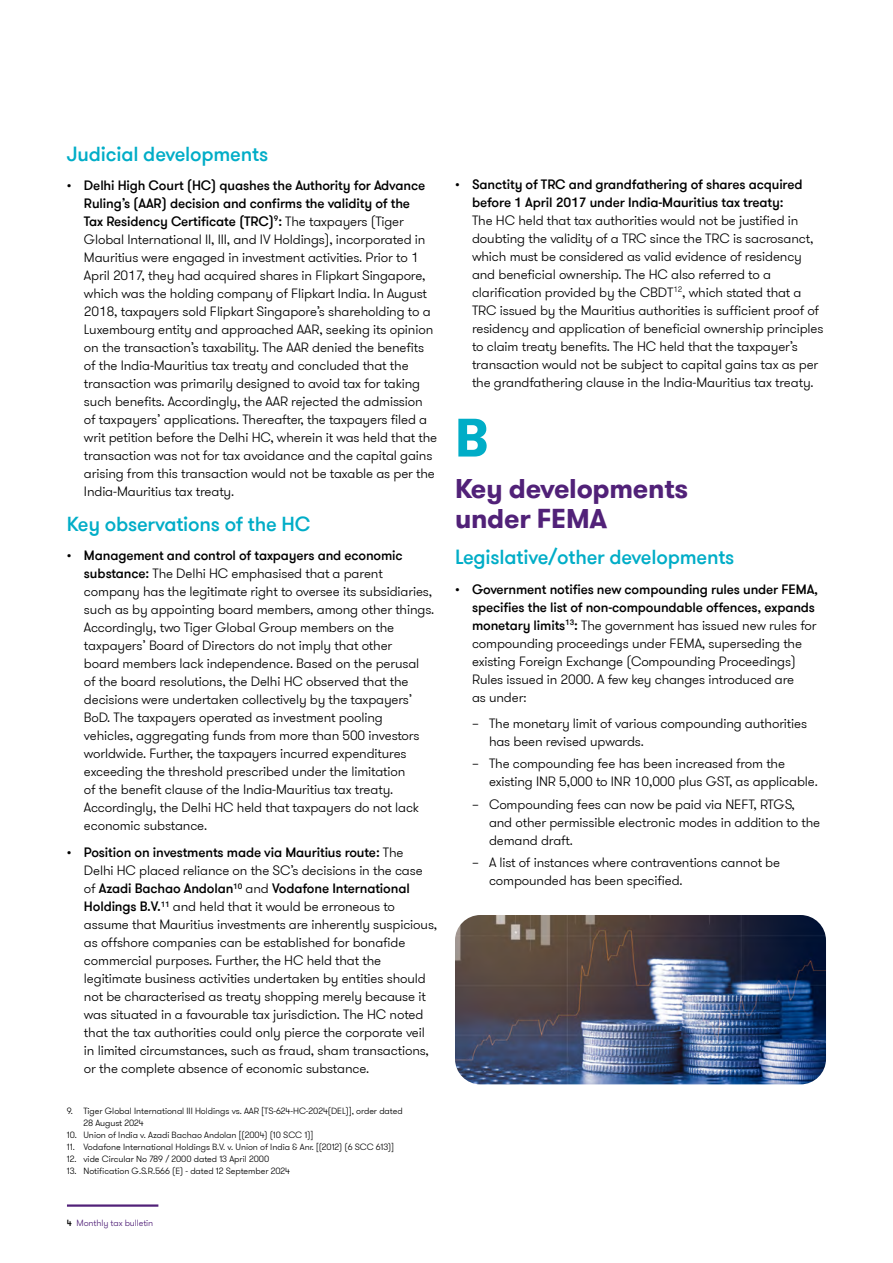
<style>
.page{position:relative;width:893px;height:1263px;background:#fff}
.page>*{position:absolute;margin:0;border:0;box-sizing:border-box;transform-origin:0 0}
.t1{font:700 54px "GT Walsheim Pro";color:#00adc7}
.t2{font:700 27px/30px "GT Walsheim Pro";letter-spacing:-.01em;color:#512178}
.t3{font:500 20.25px "GT Walsheim Pro";letter-spacing:-.01em;color:#00adc7}
.t4{font:300 13.5px/18px "GT Walsheim Pro";letter-spacing:-.01em;color:#000}
.t5{font:500 13.5px/18px "GT Walsheim Pro";letter-spacing:-.01em;color:#000;text-align:center}
.t6{font:300 9px/12px "GT Walsheim Pro";letter-spacing:-.005em;color:#000}
.t7{font:300 9px "GT Walsheim Pro";letter-spacing:-.01em;color:#512178}
.s1{font-weight:500}
.s2{font-weight:500;color:#000}
</style>
<div class="page">
<hr style="left:67px;top:1204px;width:91px;height:3px;background:#512178">
<img style="left:455px;top:915px;width:371px;height:169px">
<h3 class="t3" style="left:67px;top:141px;width:203px">Judicial developments</h3>
<p class="t4" style="left:84px;top:177px;width:355px;text-indent:-17px"><span class="s1">• Delhi High Court (HC) quashes the Authority for Advance Ruling’s (AAR) decision and confirms the validity of the<br>Tax Residency Certificate (TRC)</span><sup>9</sup><span class="s1">:</span> The taxpayers (Tiger Global International II, III, and IV Holdings), incorporated in Mauritius were engaged in investment activities. Prior to 1<br>April 2017, they had acquired shares in Flipkart Singapore, which was the holding company of Flipkart India. In August 2018, taxpayers sold Flipkart Singapore’s shareholding to a Luxembourg entity and approached AAR, seeking its opinion on the transaction’s taxability. The AAR denied the benefits of the India-Mauritius tax treaty and concluded that the transaction was primarily designed to avoid tax for taking such benefits. Accordingly, the AAR rejected the admission of taxpayers’ applications. Thereafter, the taxpayers filed a writ petition before the Delhi HC, wherein it was held that the transaction was not for tax avoidance and the capital gains arising from this transaction would not be taxable as per the India-Mauritius tax treaty.</p>
<h3 class="t3" style="left:67px;top:511px;width:245px">Key observations of the HC</h3>
<p class="t4" style="left:84px;top:547px;width:352px;text-indent:-17px"><span class="s1">• Management and control of taxpayers and economic substance:</span> The Delhi HC emphasised that a parent company has the legitimate right to oversee its subsidiaries, such as by appointing board members, among other things.<br>Accordingly, two Tiger Global Group members on the taxpayers’ Board of Directors do not imply that other<br>board members lack independence. Based on the perusal of the board resolutions, the Delhi HC observed that the decisions were undertaken collectively by the taxpayers’ BoD. The taxpayers operated as investment pooling vehicles, aggregating funds from more than 500 investors worldwide. Further, the taxpayers incurred expenditures exceeding the threshold prescribed under the limitation<br>of the benefit clause of the India-Mauritius tax treaty.<br>Accordingly, the Delhi HC held that taxpayers do not lack economic substance.</p>
<p class="t4" style="left:84px;top:843px;width:355px;text-indent:-17px"><span class="s1">• Position on investments made via Mauritius route:</span> The<br>Delhi HC placed reliance on the SC’s decisions in the case of <span class="s1">Azadi Bachao Andolan</span><sup>10</sup> and <span class="s1">Vodafone International Holdings B.V.</span><sup>11</sup> and held that it would be erroneous to assume that Mauritius investments are inherently suspicious, as offshore companies can be established for bonafide commercial purposes. Further, the HC held that the legitimate business activities undertaken by entities should not be characterised as treaty shopping merely because it was situated in a favourable tax jurisdiction. The HC noted that the tax authorities could only pierce the corporate veil in limited circumstances, such as fraud, sham transactions, or the complete absence of economic substance.</p>
<p class="t6" style="left:83px;top:1105px;width:321px;text-indent:-16px">9. Tiger Global International III Holdings vs. AAR [TS-624-HC-2024(DEL)], order dated<br>28 August 2024</p>
<p class="t6" style="left:67px;top:1129px;width:248px">10. Union of India v. Azadi Bachao Andolan [(2004) (10 SCC 1)]</p>
<p class="t6" style="left:67px;top:1141px;width:329px">11. Vodafone International Holdings B.V. v. Union of India &amp; Anr. [(2012) (6 SCC 613)]</p>
<p class="t6" style="left:67px;top:1153px;width:204px">12. vide Circular No 789 / 2000 dated 13 April 2000</p>
<p class="t6" style="left:67px;top:1165px;width:225px">13. Notification G.S.R.566 (E) - dated 12 September 2024</p>
<p class="t7" style="left:67px;top:1217px;width:88px"><span class="s2">4</span> Monthly tax bulletin</p>
<p class="t5" style="left:455px;top:175px;width:349px">• Sanctity of TRC and grandfathering of shares acquired before 1 April 2017 under India-Mauritius tax treaty:</p>
<p class="t4" style="left:472px;top:211px;width:353px">The HC held that tax authorities would not be justified in doubting the validity of a TRC since the TRC is sacrosanct, which must be considered as valid evidence of residency and beneficial ownership. The HC also referred to a clarification provided by the CBDT<sup>12</sup>, which stated that a TRC issued by the Mauritius authorities is sufficient proof of residency and application of beneficial ownership principles to claim treaty benefits. The HC held that the taxpayer’s transaction would not be subject to capital gains tax as per the grandfathering clause in the India-Mauritius tax treaty.</p>
<h1 class="t1" style="left:455px;top:402px;width:36px">B</h1>
<h2 class="t2" style="left:455px;top:474px;width:235px">Key developments under FEMA</h2>
<h3 class="t3" style="left:455px;top:544px;width:281px">Legislative/other developments</h3>
<p class="t4" style="left:472px;top:580px;width:348px;text-indent:-17px"><span class="s1">• Government notifies new compounding rules under FEMA, specifies the list of non-compoundable offences, expands monetary limits</span><sup>13</sup><span class="s1">:</span> The government has issued new rules for compounding proceedings under FEMA, superseding the existing Foreign Exchange (Compounding Proceedings)<br>Rules issued in 2000. A few key changes introduced are<br>as under:</p>
<p class="t4" style="left:489px;top:715px;width:320px;text-indent:-17px">– The monetary limit of various compounding authorities has been revised upwards.</p>
<p class="t4" style="left:489px;top:755px;width:330px;text-indent:-17px">– The compounding fee has been increased from the existing INR 5,000 to INR 10,000 plus GST, as applicable.</p>
<p class="t4" style="left:489px;top:795px;width:333px;text-indent:-17px">– Compounding fees can now be paid via NEFT, RTGS, and other permissible electronic modes in addition to the demand draft.</p>
<p class="t4" style="left:489px;top:853px;width:293px;text-indent:-17px">– A list of instances where contraventions cannot be compounded has been specified.</p>
</div>
